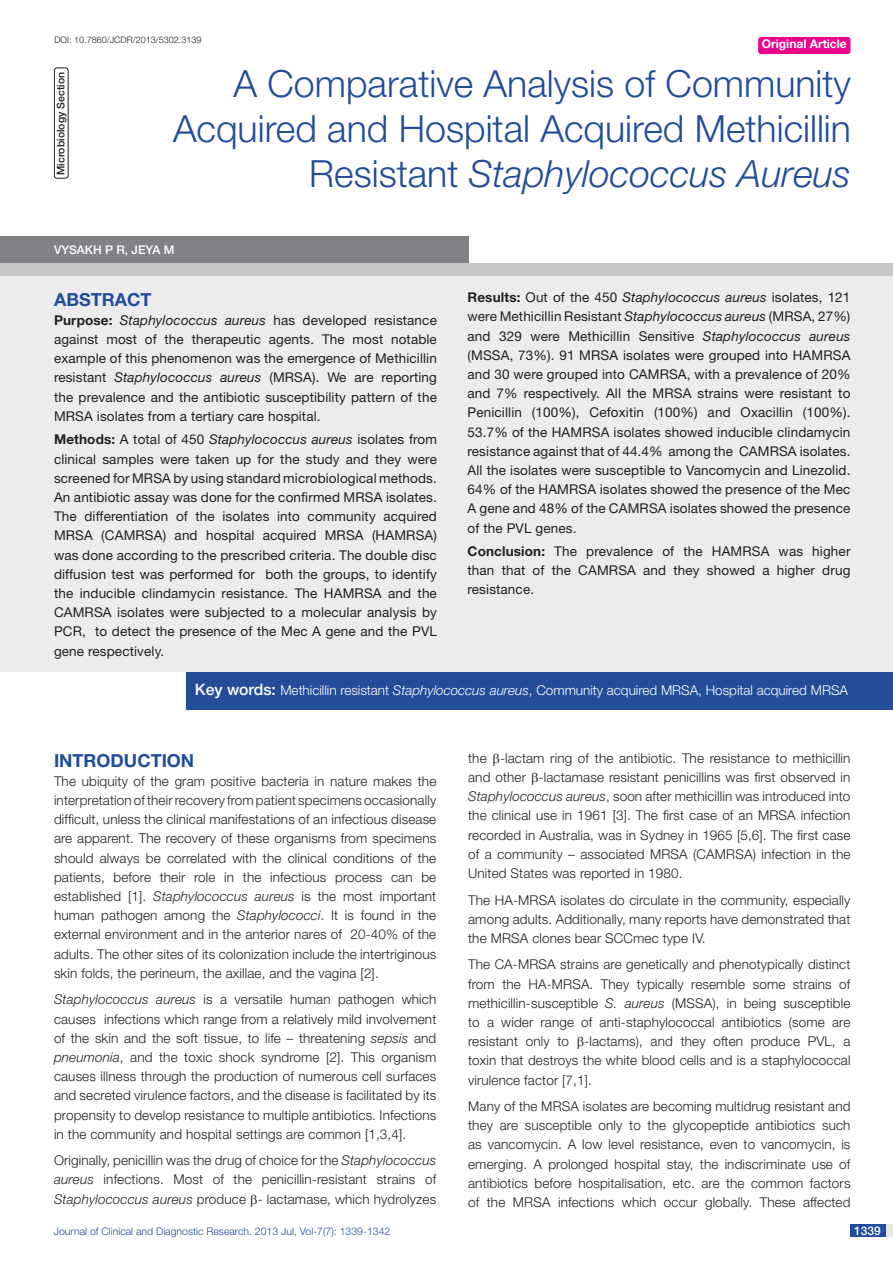
<style>
.page{position:relative;width:893px;height:1263px;background:#fff}
.page>*{position:absolute;margin:0;border:0;box-sizing:border-box;transform-origin:0 0}
.t1{font:300 37.5px/45px "Helvetica Neue";color:#214c99;text-align:right}
.Level_1{font:700 18px "Helvetica Neue";color:#214c99}
.Abstract_head{font:700 18px "Helvetica Neue";color:#214c99}
.Body_text{font:300 13.5px/19.2px "Helvetica Neue";letter-spacing:.01em;color:#231f20;text-align:justify}
.Body_text-2{font:13.5px/19.2px "Helvetica Neue";letter-spacing:.01em;color:#231f20;text-align:justify}
.t2{font:300 13.5px "Helvetica Neue";color:#fff}
.Author{font:500 12px "Helvetica Neue";color:#fff}
.t3{font:700 12px "Helvetica Neue";color:#fff}
.t4{font:300 10.5px "Helvetica Neue";color:#214c99}
.t5{font:500 10.5px "Helvetica Neue";color:#231f20}
.DOI{font:300 9px "Helvetica Neue";color:#231f20}
.s1{font-style:italic}
.s2{color:#244d99}
.s3{font-weight:700}
.s4{font-weight:500;font-size:15.75px}
</style>
<div class="page">
<div style="left:850px;top:1224px;width:43px;height:13px;background:#e6e7e9"></div>
<div style="left:850px;top:1224px;width:35px;height:13px;background:#214c99"></div>
<div style="left:758px;top:37px;width:92px;height:17px;background:#ed028c;border-radius:3px"></div>
<div style="left:0;top:274px;width:893px;height:398px;background:#ececee"></div>
<div style="left:0;top:263px;width:893px;height:12px;background:#c7c8ca"></div>
<div style="left:186px;top:672px;width:707px;height:37px;background:#244d99"></div>
<div style="left:0;top:236px;width:468px;height:27px;background:#808285"></div>
<div style="left:54px;top:67px;width:15px;height:112px;border:1px solid #231f20;border-radius:3px"></div>
<p class="DOI" style="left:54px;top:35px;width:148px">DOI: 10.7860/JCDR/2013/5302.3139</p>
<p class="t3" style="left:762px;top:37px;width:87px">Original Article</p>
<p class="t1" style="left:173px;top:60px;width:679px">A Comparative Analysis of Community<br>Acquired and Hospital Acquired Methicillin<br>Resistant <span class="s1">Staphylococcus Aureus</span></p>
<p class="t5" style="left:54px;top:175px;width:104px;rotate:-90deg">Microbiology Section</p>
<p class="Author" style="left:54px;top:243px;width:122px">Vysakh P R, Jeya M</p>
<p class="Abstract_head" style="left:54px;top:288px;width:99px">ABST<span class="s2">RAC</span>T</p>
<p class="Body_text-2" style="left:54px;top:310px;width:384px"><span class="s3">Purpose:</span> <span class="s1">Staphylococcus aureus</span> has developed resistance against most of the therapeutic agents. The most notable example of this phenomenon was the emergence of Methicillin resistant <span class="s1">Staphylococcus aureus</span> (MRSA). We are reporting the prevalence and the antibiotic susceptibility pattern of the MRSA isolates from a tertiary care hospital.</p>
<p class="Body_text-2" style="left:54px;top:430px;width:384px"><span class="s3">Methods:</span> A total of 450 <span class="s1">Staphylococcus aureus</span> isolates from clinical samples were taken up for the study and they were screened for MRSA by using standard microbiological methods.<br>An antibiotic assay was done for the confirmed MRSA isolates.<br>The differentiation of the isolates into community acquired MRSA (CAMRSA) and hospital acquired MRSA (HAMRSA) was done according to the prescribed criteria. The double disc diffusion test was performed for both the groups, to identify the inducible clindamycin resistance. The HAMRSA and the CAMRSA isolates were subjected to a molecular analysis by PCR, to detect the presence of the Mec A gene and the PVL gene respectively.</p>
<p class="Body_text-2" style="left:468px;top:288px;width:384px"><span class="s3">Results:</span> Out of the 450 <span class="s1">Staphylococcus aureus</span> isolates, 121 were Methicillin Resistant <span class="s1">Staphylococcus aureus</span> (MRSA, 27%) and 329 were Methicillin Sensitive <span class="s1">Staphylococcus aureus </span>(MSSA, 73%). 91 MRSA isolates were grouped into HAMRSA and 30 were grouped into CAMRSA, with a prevalence of 20% and 7% respectively. All the MRSA strains were resistant to Penicillin (100%), Cefoxitin (100%) and Oxacillin (100%).<br>53.7% of the HAMRSA isolates showed inducible clindamycin resistance against that of 44.4% among the CAMRSA isolates.<br>All the isolates were susceptible to Vancomycin and Linezolid.<br>64% of the HAMRSA isolates showed the presence of the Mec A gene and 48% of the CAMRSA isolates showed the presence of the PVL genes.</p>
<p class="Body_text-2" style="left:468px;top:541px;width:384px"><span class="s3">Conclusion:</span> The prevalence of the HAMRSA was higher than that of the CAMRSA and they showed a higher drug resistance.</p>
<p class="t2" style="left:195px;top:682px;width:655px"><span class="s4">Key words:</span> Methicillin resistant <span class="s1">Staphylococcus aureus</span>, Community acquired MRSA, Hospital acquired MRSA</p>
<p class="Level_1" style="left:54px;top:749px;width:33px">Intro</p>
<p class="Level_1" style="left:111px;top:749px;width:39px">ductio</p>
<p class="Level_1" style="left:181px;top:749px;width:15px">n</p>
<p class="Body_text" style="left:54px;top:771px;width:384px">The ubiquity of the gram positive bacteria in nature makes the interpretation of their recovery from patient specimens occasionally difficult, unless the clinical manifestations of an infectious disease are apparent. The recovery of these organisms from specimens should always be correlated with the clinical conditions of the patients, before their role in the infectious process can be established [1]. <span class="s1">Staphylococcus aureus</span> is the most important human pathogen among the <span class="s1">Staphylococci</span>. It is found in the external environment and in the anterior nares of 20-40% of the adults. The other sites of its colonization include the intertriginous skin folds, the perineum, the axillae, and the vagina [2].</p>
<p class="Body_text" style="left:54px;top:990px;width:384px"><span class="s1">Staphylococcus aureus</span> is a versatile human pathogen which causes infections which range from a relatively mild involvement of the skin and the soft tissue, to life – threatening <span class="s1">sepsis</span> and <span class="s1">pneumonia</span>, and the toxic shock syndrome [2]. This organism causes illness through the production of numerous cell surfaces and secreted virulence factors, and the disease is facilitated by its propensity to develop resistance to multiple antibiotics. Infections in the community and hospital settings are common [1,3,4].</p>
<p class="Body_text" style="left:54px;top:1150px;width:384px">Originally, penicillin was the drug of choice for the <span class="s1">Staphylococcus aureus</span> infections. Most of the penicillin-resistant strains of <span class="s1">Staphylococcus aureus</span> produce - lactamase, which hydrolyzes</p>
<p class="Body_text" style="left:468px;top:748px;width:384px">the -lactam ring of the antibiotic. The resistance to methicillin and other -lactamase resistant penicillins was first observed in <span class="s1">Staphylococcus aureus</span>, soon after methicillin was introduced into the clinical use in 1961 [3]. The first case of an MRSA infection recorded in Australia, was in Sydney in 1965 [5,6]. The first case of a community – associated MRSA (CAMRSA) infection in the United States was reported in 1980.</p>
<p class="Body_text" style="left:468px;top:890px;width:384px">The HA-MRSA isolates do circulate in the community, especially among adults. Additionally, many reports have demonstrated that the MRSA clones bear SCCmec type IV.</p>
<p class="Body_text" style="left:468px;top:955px;width:384px">The CA-MRSA strains are genetically and phenotypically distinct from the HA-MRSA. They typically resemble some strains of methicillin-susceptible <span class="s1">S. aureus</span> (MSSA), in being susceptible to a wider range of anti-staphylococcal antibiotics (some are resistant only to -lactams), and they often produce PVL, a toxin that destroys the white blood cells and is a staphylococcal virulence factor [7,1].</p>
<p class="Body_text" style="left:468px;top:1096px;width:384px">Many of the MRSA isolates are becoming multidrug resistant and they are susceptible only to the glycopeptide antibiotics such as vancomycin. A low level resistance, even to vancomycin, is emerging. A prolonged hospital stay, the indiscriminate use of antibiotics before hospitalisation, etc. are the common factors of the MRSA infections which occur globally. These affected</p>
<p class="t4" style="left:54px;top:1225px;width:338px">Journal of Clinical and Diagnostic Research. 2013 Jul, Vol-7(7): 1339-1342</p>
<p class="Author" style="left:854px;top:1223px;width:28px">1339</p>
</div>
